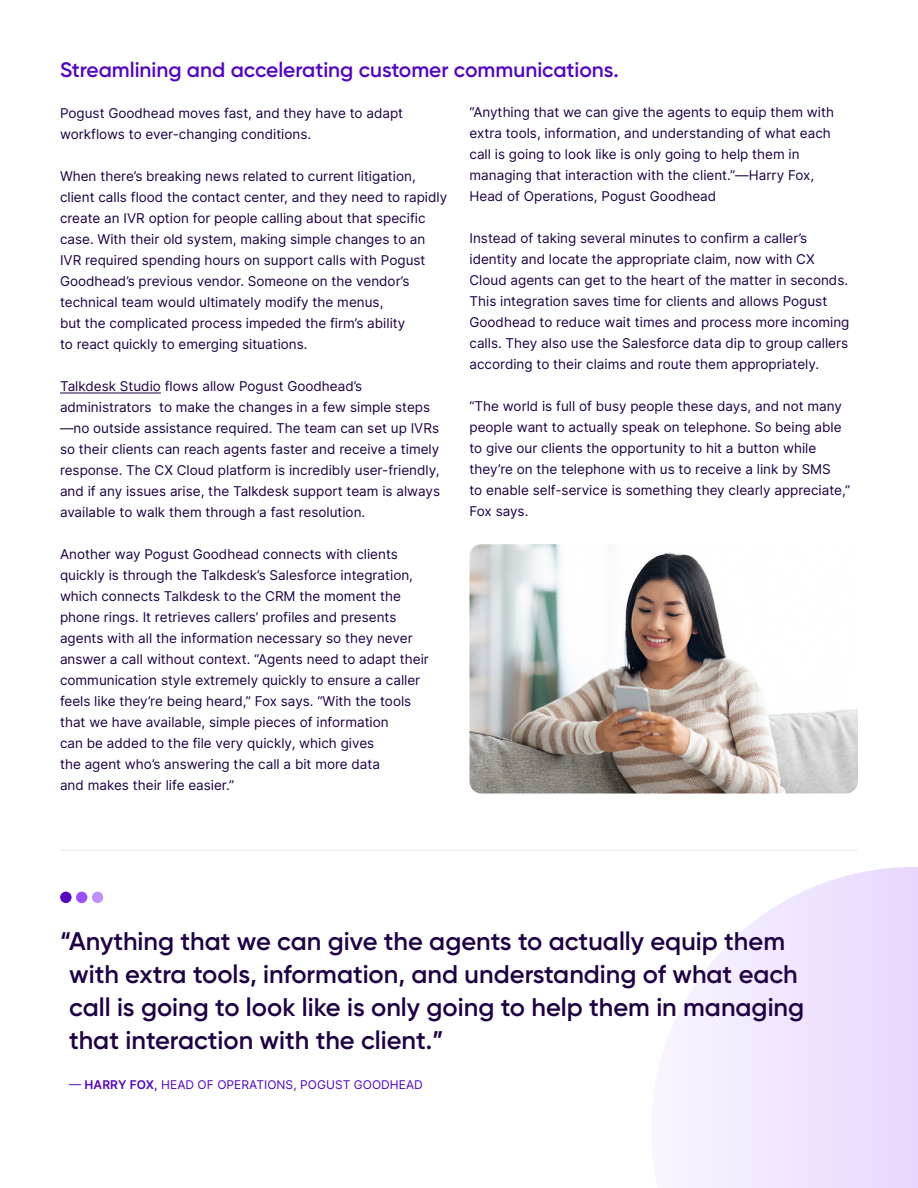
<style>
.page{position:relative;width:918px;height:1188px;background:#fff}
.page>*{position:absolute;margin:0;border:0;box-sizing:border-box;transform-origin:0 0}
.Quotes_paragraph{font:600 25.5px/33px "Gilroy";color:#1e0044}
.t1{font:600 21px "Gilroy";color:#5405bd}
.Bodycopy{font:13.5px/21px "Inter";color:#1e0044}
.Quotes_label{font:12px "Inter";letter-spacing:.005em;color:#5405bd}
.s1{font-weight:600}
</style>
<div class="page">
<svg style="left:657px;top:867px;width:261px;height:321px"></svg>
<hr style="left:60px;top:393px;width:101px;height:1px;background:#1e0044">
<img style="left:470px;top:544px;width:388px;height:250px">
<hr style="left:60px;top:850px;width:797px;height:1px;background:#eaebef">
<div style="left:92px;top:892px;width:11px;height:11px;background:#bf91fc;border-radius:50%"></div>
<div style="left:76px;top:892px;width:11px;height:11px;background:#994ffa;border-radius:50%"></div>
<div style="left:60px;top:892px;width:12px;height:11px;background:#5405bd;border-radius:50%"></div>
<p class="t1" style="left:60px;top:56px;width:560px">Streamlining and accelerating customer communications.</p>
<p class="Bodycopy" style="left:60px;top:102px;width:345px">Pogust Goodhead moves fast, and they have to adapt workflows to ever-changing conditions.</p>
<p class="Bodycopy" style="left:60px;top:165px;width:389px">When there’s breaking news related to current litigation, client calls flood the contact center, and they need to rapidly create an IVR option for people calling about that specific case. With their old system, making simple changes to an IVR required spending hours on support calls with Pogust Goodhead’s previous vendor. Someone on the vendor’s technical team would ultimately modify the menus,<br>but the complicated process impeded the firm’s ability<br>to react quickly to emerging situations.</p>
<p class="Bodycopy" style="left:60px;top:375px;width:382px">Talkdesk Studio flows allow Pogust Goodhead’s administrators to make the changes in a few simple steps —no outside assistance required. The team can set up IVRs so their clients can reach agents faster and receive a timely response. The CX Cloud platform is incredibly user-friendly, and if any issues arise, the Talkdesk support team is always available to walk them through a fast resolution.</p>
<p class="Bodycopy" style="left:60px;top:543px;width:370px">Another way Pogust Goodhead connects with clients quickly is through the Talkdesk’s Salesforce integration, which connects Talkdesk to the CRM the moment the phone rings. It retrieves callers’ profiles and presents agents with all the information necessary so they never answer a call without context. “Agents need to adapt their communication style extremely quickly to ensure a caller feels like they’re being heard,” Fox says. “With the tools that we have available, simple pieces of information<br>can be added to the file very quickly, which gives<br>the agent who’s answering the call a bit more data<br>and makes their life easier.”</p>
<p class="Bodycopy" style="left:470px;top:101px;width:366px">“Anything that we can give the agents to equip them with extra tools, information, and understanding of what each call is going to look like is only going to help them in managing that interaction with the client.”—Harry Fox, Head of Operations, Pogust Goodhead</p>
<p class="Bodycopy" style="left:470px;top:227px;width:382px">Instead of taking several minutes to confirm a caller’s identity and locate the appropriate claim, now with CX Cloud agents can get to the heart of the matter in seconds.<br>This integration saves time for clients and allows Pogust Goodhead to reduce wait times and process more incoming calls. They also use the Salesforce data dip to group callers according to their claims and route them appropriately.</p>
<p class="Bodycopy" style="left:470px;top:395px;width:382px">“The world is full of busy people these days, and not many people want to actually speak on telephone. So being able to give our clients the opportunity to hit a button while they’re on the telephone with us to receive a link by SMS<br>to enable self-service is something they clearly appreciate,” Fox says.</p>
<p class="Quotes_paragraph" style="left:69px;top:924px;width:737px;text-indent:-9px">“Anything that we can give the agents to actually equip them with extra tools, information, and understanding of what each call is going to look like is only going to help them in managing that interaction with the client.”</p>
<p class="Quotes_label" style="left:69px;top:1076px;width:355px">— <span class="s1">HARRY FOX,</span> HEAD OF OPERATIONS, POGUST GOODHEAD</p>
</div>
